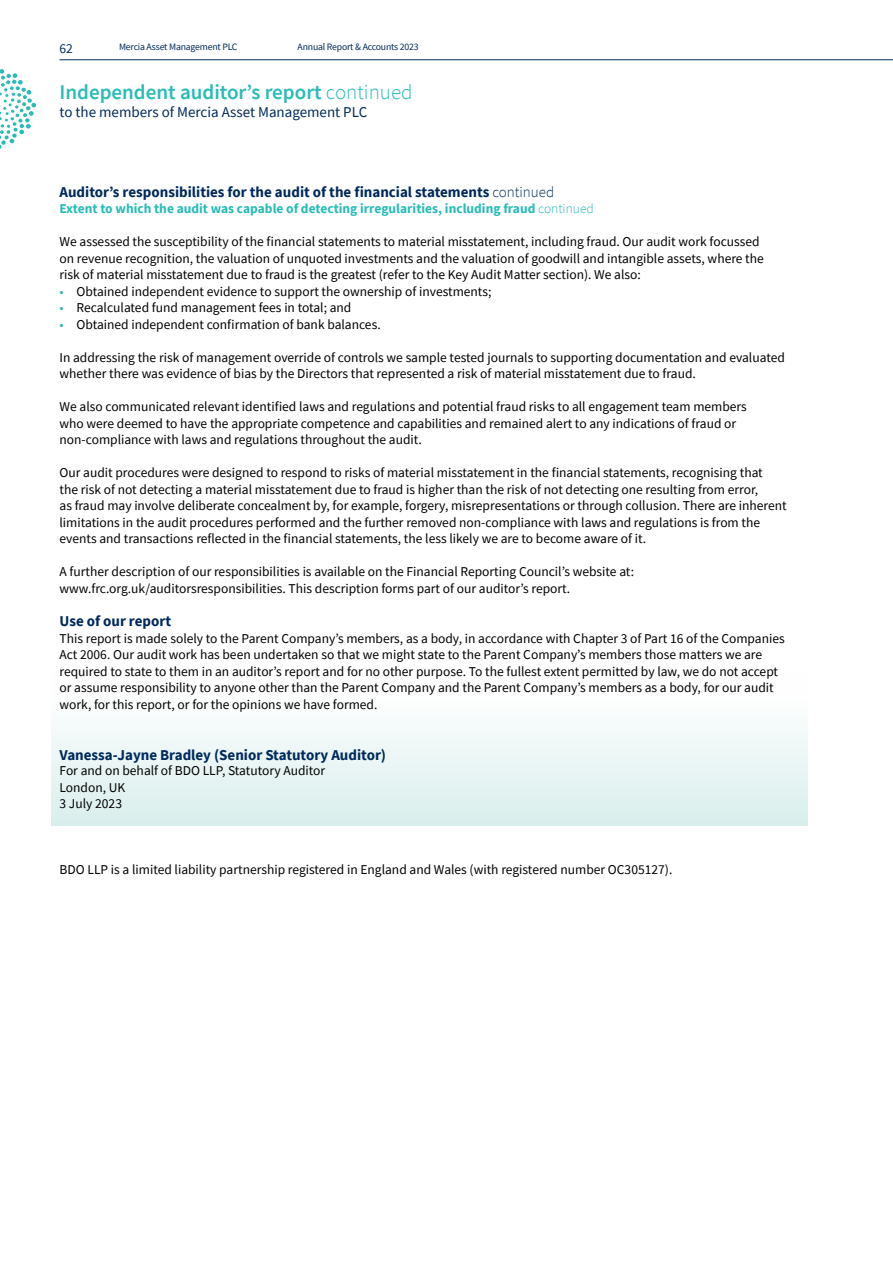
<style>
.page{position:relative;width:893px;height:1263px;background:#fff}
.page>*{position:absolute;margin:0;border:0;box-sizing:border-box;transform-origin:0 0}
.t1{font:600 21px "Source Sans Pro";color:#28bcb6}
.t2{font:700 15px "Source Sans Pro";color:#002a5c}
.t3{font:15px "Source Sans Pro";color:#002a5c}
.t4{font:13.5px/16.5px "Source Sans Pro";color:#000}
.t5{font:700 13.5px "Source Sans Pro";color:#28bcb6}
.t6{font:13.5px "Source Sans Pro";color:#002a5c}
.t7{font:9.75px "Source Sans Pro";letter-spacing:-.02em;color:#002a5c}
.s1{font-weight:300}
.s2{color:#28bcb6}
</style>
<div class="page">
<div style="left:51px;top:672px;width:757px;height:153px;background:linear-gradient(to bottom,#fff,#d9eeec)"></div>
<hr style="left:60px;top:59px;width:833px;height:1px;background:#002a5c">
<svg style="left:0;top:69px;width:36px;height:80px"></svg>
<p class="t6" style="left:60px;top:39px;width:15px">62</p>
<p class="t7" style="left:119px;top:41px;width:120px">Mercia Asset Management PLC</p>
<p class="t7" style="left:298px;top:41px;width:122px">Annual Report &amp; Accounts 2023</p>
<h1 class="t1" style="left:60px;top:78px;width:355px">Independent auditor’s report <span class="s1">continued</span></h1>
<p class="t3" style="left:60px;top:102px;width:309px">to the members of Mercia Asset Management PLC</p>
<p class="t2" style="left:60px;top:182px;width:496px">Auditor’s responsibilities for the audit of the financial statements <span class="s1">continued</span></p>
<p class="t5" style="left:60px;top:200px;width:536px">Extent to which the audit was capable of detecting irregularities, including fraud <span class="s1">continued</span></p>
<p class="t4" style="left:60px;top:234px;width:706px">We assessed the susceptibility of the financial statements to material misstatement, including fraud. Our audit work focussed on revenue recognition, the valuation of unquoted investments and the valuation of goodwill and intangible assets, where the risk of material misstatement due to fraud is the greatest (refer to the Key Audit Matter section). We also:</p>
<p class="t4" style="left:60px;top:283px;width:433px"><span class="s2">•</span> Obtained independent evidence to support the ownership of investments;</p>
<p class="t4" style="left:60px;top:300px;width:293px"><span class="s2">•</span> Recalculated fund management fees in total; and</p>
<p class="t4" style="left:60px;top:316px;width:323px"><span class="s2">•</span> Obtained independent confirmation of bank balances.</p>
<p class="t4" style="left:60px;top:349px;width:727px">In addressing the risk of management override of controls we sample tested journals to supporting documentation and evaluated whether there was evidence of bias by the Directors that represented a risk of material misstatement due to fraud.</p>
<p class="t4" style="left:60px;top:399px;width:689px">We also communicated relevant identified laws and regulations and potential fraud risks to all engagement team members who were deemed to have the appropriate competence and capabilities and remained alert to any indications of fraud or non-compliance with laws and regulations throughout the audit.</p>
<p class="t4" style="left:60px;top:465px;width:729px">Our audit procedures were designed to respond to risks of material misstatement in the financial statements, recognising that<br>the risk of not detecting a material misstatement due to fraud is higher than the risk of not detecting one resulting from error,<br>as fraud may involve deliberate concealment by, for example, forgery, misrepresentations or through collusion. There are inherent limitations in the audit procedures performed and the further removed non-compliance with laws and regulations is from the events and transactions reflected in the financial statements, the less likely we are to become aware of it.</p>
<p class="t4" style="left:60px;top:564px;width:576px">A further description of our responsibilities is available on the Financial Reporting Council’s website at: www.frc.org.uk/auditorsresponsibilities. This description forms part of our auditor’s report.</p>
<p class="t2" style="left:60px;top:611px;width:113px">Use of our report</p>
<p class="t4" style="left:60px;top:630px;width:727px">This report is made solely to the Parent Company’s members, as a body, in accordance with Chapter 3 of Part 16 of the Companies Act 2006. Our audit work has been undertaken so that we might state to the Parent Company’s members those matters we are required to state to them in an auditor’s report and for no other purpose. To the fullest extent permitted by law, we do not accept or assume responsibility to anyone other than the Parent Company and the Parent Company’s members as a body, for our audit work, for this report, or for the opinions we have formed.</p>
<p class="t2" style="left:60px;top:745px;width:328px">Vanessa-Jayne Bradley (Senior Statutory Auditor)</p>
<p class="t4" style="left:60px;top:762px;width:267px">For and on behalf of BDO LLP, Statutory Auditor<br>London, UK<br>3 July 2023</p>
<p class="t4" style="left:60px;top:861px;width:614px">BDO LLP is a limited liability partnership registered in England and Wales (with registered number OC305127).</p>
</div>
